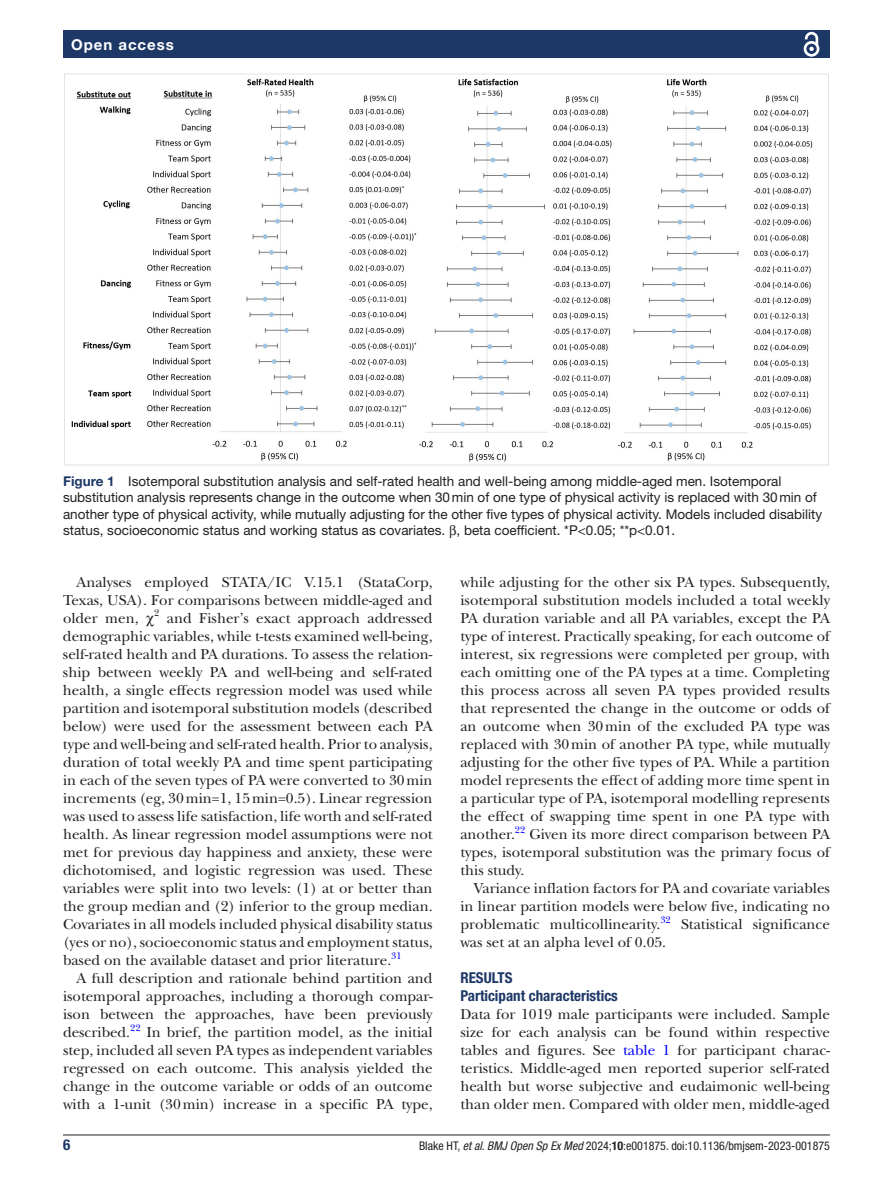
<style>
.page{position:relative;width:893px;height:1191px;background:#fff}
.page>*{position:absolute;margin:0;border:0;box-sizing:border-box;transform-origin:0 0}
.t1{font:15px/18px "New Baskerville";color:#231f20;text-align:justify}
.t2{font:700 condensed 15px/18px "Helvetica Neue LT Std";color:#1d3766}
.t3{font:700 15px "Helvetica Neue LT Std";letter-spacing:.065em;color:#fff}
.t4{font:13.5px/16.5px "Helvetica Neue LT Std";color:#231f20}
.t5{font:condensed 12px "Helvetica Neue LT Std";color:#231f20}
.t6{font:9.9px "New Baskerville";color:#00f}
.t7{font:9.9px "New Baskerville";color:#231f20}
.s1{font-weight:700;color:#1d3766}
.s2{color:#00f}
.s3{font-style:italic}
.s4{font-weight:700}
</style>
<div class="page">
<hr style="left:63px;top:1134px;width:767px;height:1px;background:#231f20">
<div style="left:63px;top:31px;width:767px;height:27px;background:#1d3766"></div>
<svg style="left:803px;top:31px;width:17px;height:26px"></svg>
<img style="left:64px;top:73px;width:765px;height:393px">
<p class="t3" style="left:71px;top:35px;width:104px">Open access</p>
<p class="t4" style="left:63px;top:472px;width:761px"><span class="s1">Figure 1</span> Isotemporal substitution analysis and self-rated health and well-being among middle-aged men. Isotemporal substitution analysis represents change in the outcome when 30min of one type of physical activity is replaced with 30min of another type of physical activity, while mutually adjusting for the other five types of physical activity. Models included disability status, socioeconomic status and working status as covariates. , beta coefficient. *P&lt;0.05; **p&lt;0.01.</p>
<p class="t1" style="left:63px;top:573px;width:371px;text-indent:14px">Analyses employed STATA/IC V.15.1 (StataCorp, Texas, USA). For comparisons between middle-aged and older men,</p>
<p class="t7" style="left:154px;top:607px;width:7px">2</p>
<p class="t1" style="left:63px;top:609px;width:371px;text-indent:104px">and Fisher’s exact approach addressed demographic variables, while t-tests examined well-being, self-rated health and PA durations. To assess the relation&shy;ship between weekly PA and well-being and self-rated health, a single effects regression model was used while partition and isotemporal substitution models (described below) were used for the assessment between each PA type and well-being and self-rated health. Prior to analysis, duration of total weekly PA and time spent participating in each of the seven types of PA were converted to 30min increments (eg, 30min=1, 15min=0.5). Linear regression was used to assess life satisfaction, life worth and self-rated health. As linear regression model assumptions were not met for previous day happiness and anxiety, these were dichotomised, and logistic regression was used. These variables were split into two levels: (1) at or better than the group median and (2) inferior to the group median.<br>Covariates in all models included physical disability status (yes or no), socioeconomic status and employment status, based on the available dataset and prior literature.</p>
<p class="t6" style="left:391px;top:949px;width:12px">31</p>
<p class="t1" style="left:63px;top:969px;width:371px;text-indent:14px">A full description and rationale behind partition and isotemporal approaches, including a thorough compar&shy;ison between the approaches, have been previously described.</p>
<p class="t6" style="left:130px;top:1021px;width:12px">22</p>
<p class="t1" style="left:63px;top:1023px;width:371px;text-indent:83px">In brief, the partition model, as the initial step, included all seven PA types as independent variables regressed on each outcome. This analysis yielded the change in the outcome variable or odds of an outcome with a 1-unit (30min) increase in a specific PA type,</p>
<p class="t1" style="left:460px;top:573px;width:371px">while adjusting for the other six PA types. Subsequently, isotemporal substitution models included a total weekly PA duration variable and all PA variables, except the PA type of interest. Practically speaking, for each outcome of interest, six regressions were completed per group, with each omitting one of the PA types at a time. Completing this process across all seven PA types provided results that represented the change in the outcome or odds of an outcome when 30min of the excluded PA type was replaced with 30min of another PA type, while mutually adjusting for the other five types of PA. While a partition model represents the effect of adding more time spent in a particular type of PA, isotemporal modelling represents the effect of swapping time spent in one PA type with another.</p>
<p class="t6" style="left:515px;top:823px;width:12px">22</p>
<p class="t1" style="left:460px;top:825px;width:371px;text-indent:69px">Given its more direct comparison between PA types, isotemporal substitution was the primary focus of this study.</p>
<p class="t1" style="left:460px;top:879px;width:371px;text-indent:14px">Variance inflation factors for PA and covariate variables in linear partition models were below five, indicating no problematic multicollinearity.</p>
<p class="t6" style="left:660px;top:913px;width:12px">32</p>
<p class="t1" style="left:681px;top:915px;width:150px">Statistical significance</p>
<p class="t1" style="left:460px;top:933px;width:207px">was set at an alpha level of 0.05.</p>
<p class="t2" style="left:460px;top:968px;width:159px">RESULTS<br>Participant characteristics</p>
<p class="t1" style="left:460px;top:1005px;width:371px">Data for 1019 male participants were included. Sample size for each analysis can be found within respective tables and figures. See <span class="s2">table 1</span> for participant charac&shy;teristics. Middle-aged men reported superior self-rated health but worse subjective and eudaimonic well-being than older men. Compared with older men, middle-aged</p>
<p class="t2" style="left:63px;top:1135px;width:9px">6</p>
<p class="t5" style="left:419px;top:1138px;width:412px">Blake HT, <span class="s3">et al</span>. <span class="s3">BMJ Open Sp Ex Med</span> 2024;<span class="s4">10</span>:e001875. doi:10.1136/bmjsem-2023-001875</p>
</div>
